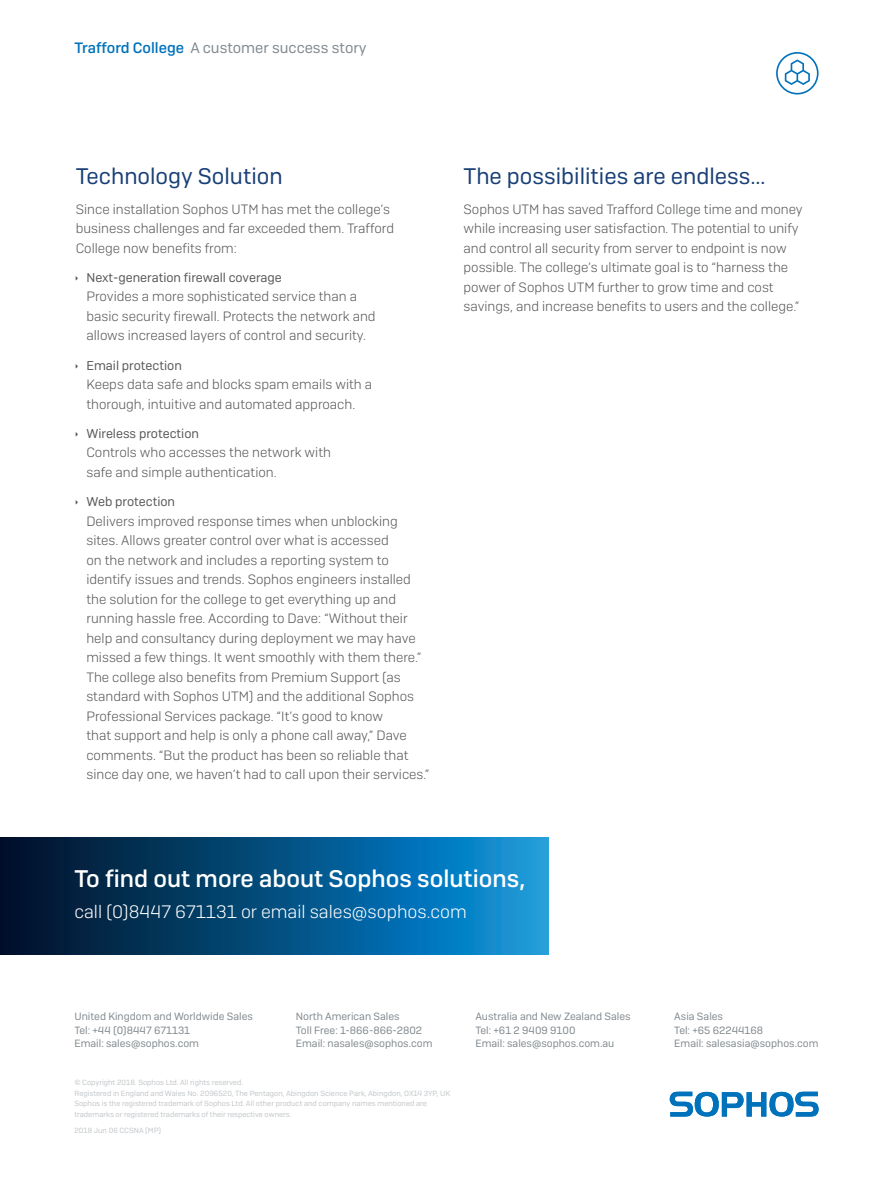
<style>
.page{position:relative;width:893px;height:1191px;background:#fff}
.page>*{position:absolute;margin:0;border:0;box-sizing:border-box;transform-origin:0 0}
.CTA_Heading{font:500 24px "Sophos Sans";color:#fff}
.Subheading_1{font:22.5px "Sophos Sans";color:#193f77}
.CTA_Copy{font:300 18px "Sophos Sans";color:#fff}
.Page_Header{font:15px "Sophos Sans";color:#81898e}
.Body_Copy{font:300 13.5px/19.5px "Sophos Sans";color:#57585a}
.t1{font:12.75px "Sophos Sans";color:#57585a}
.Sales_Address{font:10.5px "Sophos Sans";color:#81898e}
.Copyright{font:7.5px/10.5px "Sophos Sans";color:#c2c6c9}
.Job_No__and_Version{font:7.5px "Sophos Sans";color:#c2c6c9}
.s1{font-weight:500;color:#0072bc}
</style>
<div class="page">
<svg style="left:670px;top:1091px;width:149px;height:25px"></svg>
<svg style="left:0;top:838px;width:549px;height:117px;background:#055182"></svg>
<svg style="left:776px;top:52px;width:43px;height:42px"></svg>
<p class="Page_Header" style="left:74px;top:39px;width:294px"><span class="s1">Trafford College</span> A customer success story</p>
<p class="Subheading_1" style="left:76px;top:163px;width:208px">Technology Solution</p>
<p class="Body_Copy" style="left:76px;top:199px;width:320px">Since installation Sophos UTM has met the college’s business challenges and far exceeded them. Trafford<br>College now benefits from:</p>
<p class="t1" style="left:86px;top:270px;width:197px">Next-generation firewall coverage</p>
<p class="Body_Copy" style="left:86px;top:287px;width:291px">Provides a more sophisticated service than a basic security firewall. Protects the network and allows increased layers of control and security.</p>
<p class="t1" style="left:86px;top:358px;width:97px">Email protection</p>
<p class="Body_Copy" style="left:86px;top:374px;width:287px">Keeps data safe and blocks spam emails with a thorough, intuitive and automated approach.</p>
<p class="t1" style="left:86px;top:426px;width:114px">Wireless protection</p>
<p class="Body_Copy" style="left:86px;top:443px;width:246px">Controls who accesses the network with safe and simple authentication.</p>
<p class="t1" style="left:86px;top:494px;width:90px">Web protection</p>
<p class="Body_Copy" style="left:86px;top:511px;width:345px">Delivers improved response times when unblocking sites. Allows greater control over what is accessed<br>on the network and includes a reporting system to identify issues and trends. Sophos engineers installed the solution for the college to get everything up and running hassle free. According to Dave: “Without their help and consultancy during deployment we may have missed a few things. It went smoothly with them there.” The college also benefits from Premium Support (as standard with Sophos UTM) and the additional Sophos Professional Services package. “It’s good to know<br>that support and help is only a phone call away,” Dave comments. “But the product has been so reliable that since day one, we haven’t had to call upon their services.”</p>
<p class="Subheading_1" style="left:463px;top:163px;width:304px">The possibilities are endless…</p>
<p class="Body_Copy" style="left:463px;top:199px;width:341px">Sophos UTM has saved Trafford College time and money while increasing user satisfaction. The potential to unify and control all security from server to endpoint is now possible. The college’s ultimate goal is to “harness the power of Sophos UTM further to grow time and cost savings, and increase benefits to users and the college.”</p>
<p class="CTA_Heading" style="left:74px;top:863px;width:452px">To find out more about Sophos solutions,</p>
<p class="CTA_Copy" style="left:74px;top:901px;width:394px">call (0)8447 671131 or email sales@sophos.com</p>
<p class="Sales_Address" style="left:74px;top:1010px;width:180px">United Kingdom and Worldwide Sales</p>
<p class="Sales_Address" style="left:74px;top:1023px;width:117px">Tel: +44 (0)8447 671131</p>
<p class="Sales_Address" style="left:74px;top:1037px;width:126px">Email: sales@sophos.com</p>
<p class="Sales_Address" style="left:296px;top:1010px;width:105px">North American Sales</p>
<p class="Sales_Address" style="left:296px;top:1023px;width:128px">Toll Free: 1-866-866-2802</p>
<p class="Sales_Address" style="left:296px;top:1037px;width:138px">Email: nasales@sophos.com</p>
<p class="Copyright" style="left:74px;top:1077px;width:170px">© Copyright 2018. Sophos Ltd. All rights reserved.</p>
<p class="Copyright" style="left:74px;top:1087px;width:377px">Registered in England and Wales No. 2096520, The Pentagon, Abingdon Science Park, Abingdon, OX14 3YP, UK</p>
<p class="Copyright" style="left:74px;top:1098px;width:354px">Sophos is the registered trademark of Sophos Ltd. All other product and company names mentioned are trademarks or registered trademarks of their respective owners.</p>
<p class="Job_No__and_Version" style="left:74px;top:1125px;width:88px">2018 Jun 06 CCSNA (MP)</p>
<p class="Sales_Address" style="left:475px;top:1010px;width:157px">Australia and New Zealand Sales</p>
<p class="Sales_Address" style="left:475px;top:1023px;width:102px">Tel: +61 2 9409 9100</p>
<p class="Sales_Address" style="left:475px;top:1037px;width:140px">Email: sales@sophos.com.au</p>
<p class="Sales_Address" style="left:674px;top:1010px;width:50px">Asia Sales</p>
<p class="Sales_Address" style="left:674px;top:1023px;width:90px">Tel: +65 62244168</p>
<p class="Sales_Address" style="left:674px;top:1037px;width:146px">Email: salesasia@sophos.com</p>
</div>
